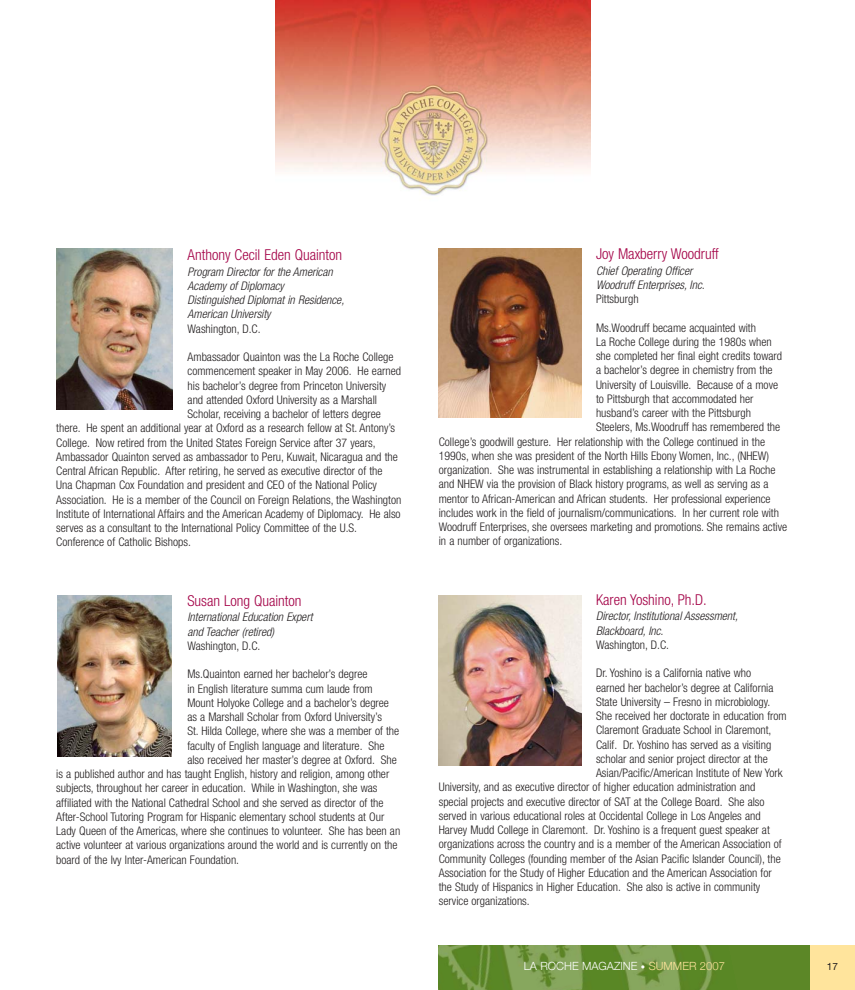
<style>
.page{position:relative;width:855px;height:990px;background:#fff}
.page>*{position:absolute;margin:0;border:0;box-sizing:border-box;transform-origin:0 0}
.t1{font:300 condensed 15px "Helvetica Neue";color:#a30046}
.t2{font:300 condensed 11.88px "Helvetica Neue";color:#231f20}
.t3{font:italic 300 condensed 11.88px/14.2px "Helvetica Neue";color:#231f20}
.t4{font:300 11.25px "Helvetica Neue";color:#fff}
.t5{font:10px "Helvetica Neue";color:#231f20}
.s1{font-style:normal}
.s2{font-size:8.75px}
.s3{color:#ffe49c}
</style>
<div class="page">
<div style="left:810px;top:945px;width:45px;height:45px;background:#ffe49c"></div>
<div style="left:439px;top:945px;width:371px;height:45px;background:#5c8727"></div>
<img style="left:439px;top:945px;width:273px;height:45px">
<img style="left:276px;top:0;width:315px;height:196px">
<img style="left:56px;top:248px;width:117px;height:161px">
<img style="left:58px;top:595px;width:114px;height:161px">
<img style="left:439px;top:248px;width:142px;height:169px">
<img style="left:439px;top:596px;width:142px;height:170px">
<p class="t1" style="left:188px;top:249px;width:156px">Anthony Cecil Eden Quainton</p>
<p class="t3" style="left:188px;top:265px;width:160px">Program Director for the American<br>Academy of Diplomacy<br>Distinguished Diplomat in Residence,<br>American University<br><span class="s1">Washington, D.C.</span></p>
<p class="t2" style="left:188px;top:353px;width:207px">Ambassador Quainton was the La Roche College</p>
<p class="t2" style="left:188px;top:367px;width:215px">commencement speaker in May 2006. He earned</p>
<p class="t2" style="left:188px;top:381px;width:200px">his bachelor’s degree from Princeton University</p>
<p class="t2" style="left:188px;top:395px;width:191px">and attended Oxford University as a Marshall</p>
<p class="t2" style="left:188px;top:410px;width:195px">Scholar, receiving a bachelor of letters degree</p>
<p class="t2" style="left:56px;top:424px;width:341px">there. He spent an additional year at Oxford as a research fellow at St. Antony’s</p>
<p class="t2" style="left:56px;top:438px;width:321px">College. Now retired from the United States Foreign Service after 37 years,</p>
<p class="t2" style="left:56px;top:452px;width:343px">Ambassador Quainton served as ambassador to Peru, Kuwait, Nicaragua and the</p>
<p class="t2" style="left:56px;top:467px;width:328px">Central African Republic. After retiring, he served as executive director of the</p>
<p class="t2" style="left:56px;top:481px;width:322px">Una Chapman Cox Foundation and president and CEO of the National Policy</p>
<p class="t2" style="left:56px;top:495px;width:347px">Association. He is a member of the Council on Foreign Relations, the Washington</p>
<p class="t2" style="left:56px;top:509px;width:346px">Institute of International Affairs and the American Academy of Diplomacy. He also</p>
<p class="t2" style="left:56px;top:524px;width:302px">serves as a consultant to the International Policy Committee of the U.S.</p>
<p class="t2" style="left:56px;top:538px;width:136px">Conference of Catholic Bishops.</p>
<p class="t1" style="left:187px;top:595px;width:116px">Susan Long Quainton</p>
<p class="t3" style="left:187px;top:611px;width:129px">International Education Expert and Teacher (retired)<br><span class="s1">Washington, D.C.</span></p>
<p class="t2" style="left:187px;top:670px;width:182px">Ms.Quainton earned her bachelor’s degree</p>
<p class="t2" style="left:187px;top:684px;width:187px">in English literature summa cum laude from</p>
<p class="t2" style="left:187px;top:698px;width:203px">Mount Holyoke College and a bachelor’s degree</p>
<p class="t2" style="left:187px;top:713px;width:196px">as a Marshall Scholar from Oxford University’s</p>
<p class="t2" style="left:187px;top:727px;width:213px">St. Hilda College, where she was a member of the</p>
<p class="t2" style="left:187px;top:741px;width:199px">faculty of English language and literature. She</p>
<p class="t2" style="left:187px;top:755px;width:211px">also received her master’s degree at Oxford. She</p>
<p class="t2" style="left:56px;top:770px;width:335px">is a published author and has taught English, history and religion, among other</p>
<p class="t2" style="left:56px;top:784px;width:323px">subjects, throughout her career in education. While in Washington, she was</p>
<p class="t2" style="left:56px;top:798px;width:329px">affiliated with the National Cathedral School and she served as director of the</p>
<p class="t2" style="left:56px;top:812px;width:330px">After-School Tutoring Program for Hispanic elementary school students at Our</p>
<p class="t2" style="left:56px;top:827px;width:346px">Lady Queen of the Americas, where she continues to volunteer. She has been an</p>
<p class="t2" style="left:56px;top:841px;width:343px">active volunteer at various organizations around the world and is currently on the</p>
<p class="t2" style="left:56px;top:855px;width:184px">board of the Ivy Inter-American Foundation.</p>
<p class="t1" style="left:596px;top:248px;width:124px">Joy Maxberry Woodruff</p>
<p class="t3" style="left:596px;top:264px;width:112px">Chief Operating Officer<br>Woodruff Enterprises, Inc.<br><span class="s1">Pittsburgh</span></p>
<p class="t2" style="left:596px;top:323px;width:161px">Ms.Woodruff became acquainted with</p>
<p class="t2" style="left:596px;top:337px;width:177px">La Roche College during the 1980s when</p>
<p class="t2" style="left:596px;top:352px;width:188px">she completed her final eight credits toward</p>
<p class="t2" style="left:596px;top:366px;width:178px">a bachelor’s degree in chemistry from the</p>
<p class="t2" style="left:596px;top:380px;width:184px">University of Louisville. Because of a move</p>
<p class="t2" style="left:596px;top:394px;width:159px">to Pittsburgh that accommodated her</p>
<p class="t2" style="left:596px;top:409px;width:157px">husband’s career with the Pittsburgh</p>
<p class="t2" style="left:596px;top:423px;width:186px">Steelers, Ms.Woodruff has remembered the</p>
<p class="t2" style="left:439px;top:437px;width:328px">College’s goodwill gesture. Her relationship with the College continued in the</p>
<p class="t2" style="left:439px;top:451px;width:332px">1990s, when she was president of the North Hills Ebony Women, Inc., (NHEW)</p>
<p class="t2" style="left:439px;top:466px;width:338px">organization. She was instrumental in establishing a relationship with La Roche</p>
<p class="t2" style="left:439px;top:480px;width:331px">and NHEW via the provision of Black history programs, as well as serving as a</p>
<p class="t2" style="left:439px;top:494px;width:333px">mentor to African-American and African students. Her professional experience</p>
<p class="t2" style="left:439px;top:508px;width:342px">includes work in the field of journalism/communications. In her current role with</p>
<p class="t2" style="left:439px;top:523px;width:350px">Woodruff Enterprises, she oversees marketing and promotions. She remains active</p>
<p class="t2" style="left:439px;top:537px;width:125px">in a number of organizations.</p>
<p class="t1" style="left:596px;top:594px;width:112px">Karen Yoshino, Ph.D.</p>
<p class="t3" style="left:596px;top:610px;width:146px">Director, InstitutionalAssessment,<br>Blackboard, Inc.<br><span class="s1">Washington, D.C.</span></p>
<p class="t2" style="left:596px;top:669px;width:157px">Dr. Yoshino is a California native who</p>
<p class="t2" style="left:596px;top:683px;width:179px">earned her bachelor’s degree at California</p>
<p class="t2" style="left:596px;top:697px;width:176px">State University – Fresno in microbiology.</p>
<p class="t2" style="left:596px;top:712px;width:192px">She received her doctorate in education from</p>
<p class="t2" style="left:596px;top:726px;width:177px">Claremont Graduate School in Claremont,</p>
<p class="t2" style="left:596px;top:740px;width:177px">Calif. Dr. Yoshino has served as a visiting</p>
<p class="t2" style="left:596px;top:754px;width:173px">scholar and senior project director at the</p>
<p class="t2" style="left:596px;top:769px;width:188px">Asian/Pacific/American Institute of New York</p>
<p class="t2" style="left:439px;top:783px;width:318px">University, and as executive director of higher education administration and</p>
<p class="t2" style="left:439px;top:797px;width:327px">special projects and executive director of SAT at the College Board. She also</p>
<p class="t2" style="left:439px;top:811px;width:323px">served in various educational roles at Occidental College in Los Angeles and</p>
<p class="t2" style="left:439px;top:826px;width:333px">Harvey Mudd College in Claremont. Dr. Yoshino is a frequent guest speaker at</p>
<p class="t2" style="left:439px;top:840px;width:344px">organizations across the country and is a member of the American Association of</p>
<p class="t2" style="left:439px;top:854px;width:344px">Community Colleges (founding member of the Asian Pacific Islander Council), the</p>
<p class="t2" style="left:439px;top:868px;width:335px">Association for the Study of Higher Education and the American Association for</p>
<p class="t2" style="left:439px;top:883px;width:323px">the Study of Hispanics in Higher Education. She also is active in community</p>
<p class="t2" style="left:439px;top:897px;width:93px">service organizations.</p>
<p class="t4" style="left:524px;top:960px;width:203px">LA ROCHE MAGAZINE <span class="s2">•</span> <span class="s3">SUMMER 2007</span></p>
<p class="t5" style="left:827px;top:963px;width:13px">17</p>
</div>
